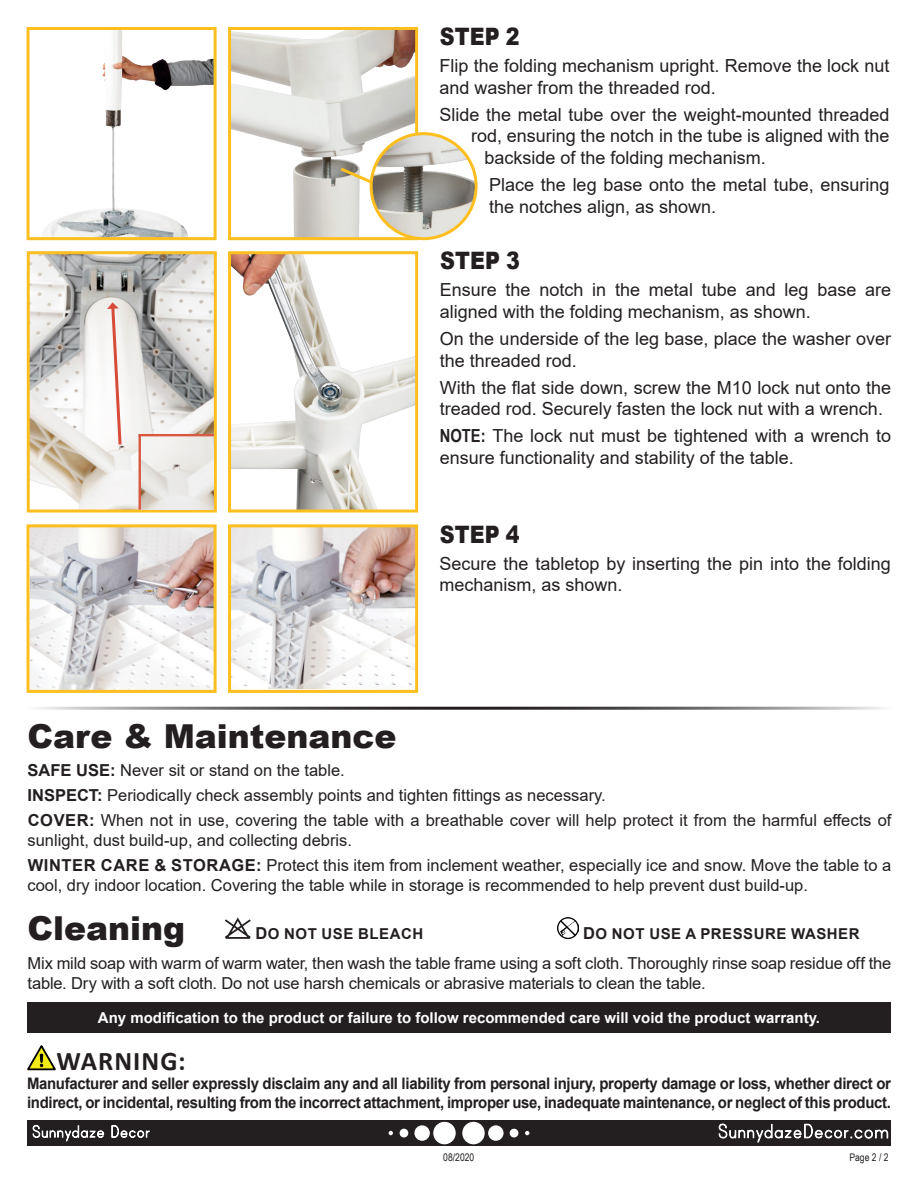
<style>
.page{position:relative;width:918px;height:1188px;background:#fff}
.page>*{position:absolute;margin:0;border:0;box-sizing:border-box;transform-origin:0 0}
.t1{font:900 33px "Arial";color:#231f20}
.t2{font:700 27px "Calibri";letter-spacing:.04em;color:#231f20}
.t3{font:900 24px "Arial";letter-spacing:.005em;color:#231f20;scale:.86 1}
.t4{font:18px/21.6px "Arial";color:#231f20}
.t5{font:16.5px/25.2px "Arial";color:#231f20}
.t6{font:700 15.9px/19px "Arial";letter-spacing:-.02em;color:#231f20;scale:.94 1}
.t7{font:700 15px "Arial";color:#fff}
.t8{font:700 15px "Arial";letter-spacing:.035em;color:#231f20}
.t9{font:10.5px "Arial Narrow";color:#231f20}
.s1{font-family:"Arial Narrow";font-weight:700}
.s2{font-weight:700}
.s3{font-size:16.5px}
</style>
<div class="page">
<img style="left:232px;top:255px;width:182px;height:254px">
<div style="left:228px;top:251px;width:190px;height:262px;border:3px solid #fdbf1f"></div>
<hr style="left:28px;top:707px;width:864px;height:3px;background:#231f20">
<svg style="left:225px;top:917px;width:26px;height:22px"></svg>
<img style="left:557px;top:918px;width:22px;height:21px">
<img style="left:42px;top:31px;width:171px;height:205px">
<div style="left:27px;top:27px;width:190px;height:213px;border:3px solid #fdbf1f"></div>
<img style="left:232px;top:31px;width:182px;height:205px">
<div style="left:228px;top:27px;width:190px;height:213px;border:3px solid #fdbf1f"></div>
<img style="left:371px;top:134px;width:105px;height:105px;border-radius:52px">
<div style="left:370px;top:132px;width:108px;height:108px;border:3px solid #fdbf1f;border-radius:50%"></div>
<img style="left:31px;top:528px;width:182px;height:161px">
<div style="left:27px;top:524px;width:190px;height:169px;border:3px solid #fdbf1f"></div>
<img style="left:232px;top:528px;width:182px;height:161px">
<div style="left:228px;top:524px;width:190px;height:169px;border:3px solid #fdbf1f"></div>
<img style="left:31px;top:255px;width:182px;height:254px">
<div style="left:27px;top:251px;width:190px;height:262px;border:3px solid #fdbf1f"></div>
<img style="left:141px;top:436px;width:73px;height:74px">
<svg style="left:107px;top:302px;width:16px;height:146px"></svg>
<svg style="left:337px;top:165px;width:39px;height:21px"></svg>
<hr style="left:139px;top:434px;width:75px;height:2px;background:#d95842">
<hr style="left:139px;top:434px;width:2px;height:76px;background:#d95842">
<div style="left:27px;top:1003px;width:864px;height:30px;background:#231f20"></div>
<svg style="left:27px;top:1045px;width:29px;height:25px"></svg>
<div style="left:27px;top:1120px;width:864px;height:26px;background:#231f20"></div>
<div style="left:462px;top:1122px;width:23px;height:22px;background:#fff;border-radius:50%"></div>
<div style="left:488px;top:1125px;width:16px;height:16px;background:#fff;border-radius:50%"></div>
<div style="left:510px;top:1129px;width:8px;height:8px;background:#fff;border-radius:50%"></div>
<svg style="left:525px;top:1131px;width:4px;height:4px"></svg>
<div style="left:433px;top:1122px;width:23px;height:22px;background:#fff;border-radius:50%"></div>
<div style="left:414px;top:1125px;width:16px;height:16px;background:#fff;border-radius:50%"></div>
<div style="left:400px;top:1129px;width:8px;height:8px;background:#fff;border-radius:50%"></div>
<svg style="left:389px;top:1131px;width:4px;height:4px"></svg>
<svg style="left:33px;top:1125px;width:71px;height:16px"></svg>
<svg style="left:111px;top:1125px;width:39px;height:13px"></svg>
<svg style="left:719px;top:1123px;width:169px;height:20px"></svg>
<h3 class="t3" style="left:440px;top:19px;width:94px">STEP 2</h3>
<p class="t4" style="left:440px;top:55px;width:451px">Flip the folding mechanism upright. Remove the lock nut and washer from the threaded rod.</p>
<p class="t4" style="left:440px;top:104px;width:451px">Slide the metal tube over the weight-mounted threaded</p>
<p class="t4" style="left:471px;top:125px;width:420px">rod, ensuring the notch in the tube is aligned with the</p>
<p class="t4" style="left:485px;top:147px;width:283px">backside of the folding mechanism.</p>
<p class="t4" style="left:489px;top:174px;width:402px">Place the leg base onto the metal tube, ensuring the notches align, as shown.</p>
<h3 class="t3" style="left:440px;top:243px;width:94px">STEP 3</h3>
<p class="t4" style="left:440px;top:279px;width:453px">Ensure the notch in the metal tube and leg base are aligned with the folding mechanism, as shown.</p>
<p class="t4" style="left:440px;top:328px;width:453px">On the underside of the leg base, place the washer over the threaded rod.</p>
<p class="t4" style="left:440px;top:376px;width:453px">With the flat side down, screw the M10 lock nut onto the treaded rod. Securely fasten the lock nut with a wrench.</p>
<p class="t4" style="left:440px;top:425px;width:453px"><span class="s1">NOTE:</span> The lock nut must be tightened with a wrench to ensure functionality and stability of the table.</p>
<h3 class="t3" style="left:440px;top:517px;width:94px">STEP 4</h3>
<p class="t4" style="left:440px;top:552px;width:453px">Secure the tabletop by inserting the pin into the folding mechanism, as shown.</p>
<h1 class="t1" style="left:28px;top:712px;width:371px">Care &amp; Maintenance</h1>
<p class="t5" style="left:28px;top:757px;width:865px"><span class="s2">SAFE USE:</span> Never sit or stand on the table.<br><span class="s2">INSPECT:</span> Periodically check assembly points and tighten fittings as necessary.<br><span class="s2">COVER:</span> When not in use, covering the table with a breathable cover will help protect it from the harmful effects of</p>
<p class="t5" style="left:28px;top:828px;width:865px">sunlight, dust build-up, and collecting debris.<br><span class="s2">WINTER CARE &amp; STORAGE:</span> Protect this item from inclement weather, especially ice and snow. Move the table to a</p>
<p class="t5" style="left:28px;top:873px;width:782px">cool, dry indoor location. Covering the table while in storage is recommended to help prevent dust build-up.</p>
<h1 class="t1" style="left:28px;top:904px;width:159px">Cleaning</h1>
<p class="t8" style="left:255px;top:923px;width:169px"><span class="s3">D</span>O NOT USE BLEACH</p>
<p class="t8" style="left:583px;top:923px;width:278px"><span class="s3">D</span>O NOT USE A PRESSURE WASHER</p>
<p class="t5" style="left:28px;top:953px;width:865px;line-height:19.8px">Mix mild soap with warm of warm water, then wash the table frame using a soft cloth. Thoroughly rinse soap residue off the table. Dry with a soft cloth. Do not use harsh chemicals or abrasive materials to clean the table.</p>
<p class="t7" style="left:98px;top:1008px;width:724px">Any modification to the product or failure to follow recommended care will void the product warranty.</p>
<h2 class="t2" style="left:57px;top:1042px;width:131px">WARNING:</h2>
<p class="t6" style="left:27px;top:1074px;width:921px">Manufacturer and seller expressly disclaim any and all liability from personal injury, property damage or loss, whether direct or indirect, or incidental, resulting from the incorrect attachment, improper use, inadequate maintenance, or neglect of this product.</p>
<p class="t9" style="left:443px;top:1150px;width:33px">08/2020</p>
<p class="t9" style="left:849px;top:1150px;width:41px">Page 2 / 2</p>
</div>
